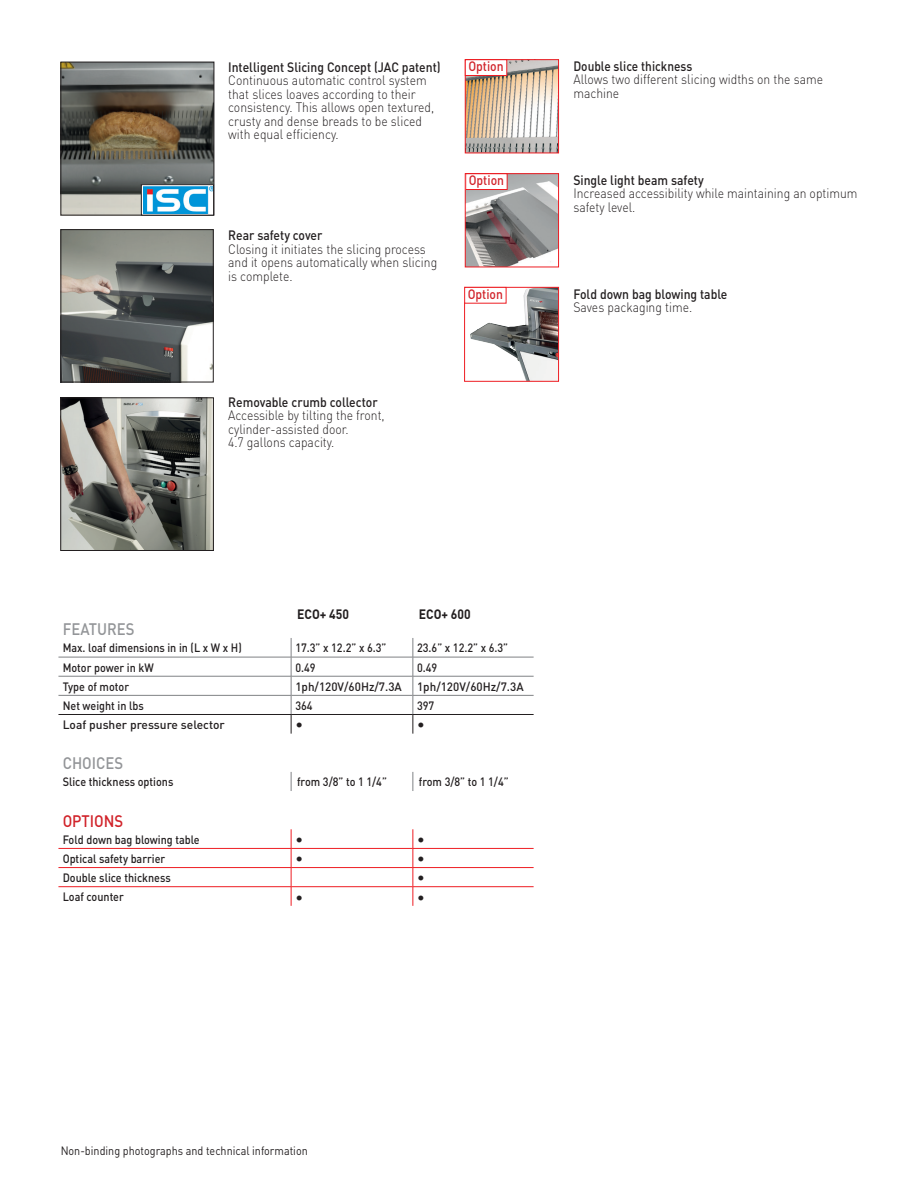
<style>
.page{position:relative;width:918px;height:1188px;background:#fff}
.page>*{position:absolute;margin:0;border:0;box-sizing:border-box;transform-origin:0 0}
.t1{font:500 16.5px "DIN";color:#939598;scale:.9 1}
.t2{font:500 16.5px "DIN";color:#d1232a;scale:.9 1}
.t3{font:500 15px "DIN";color:#231f20}
.t4{font:300 13.5px/13.5px "DIN";color:#231f20;scale:.9 1}
.t5{font:500 13.5px "DIN";color:#231f20;scale:.9 1}
.t6{font:500 13.5px "DIN";color:#231f20;scale:.88 1}
.t7{font:500 13.5px "DIN";color:#d1232a;scale:.9 1}
.t8{font:700 13.5px "DIN";color:#231f20;scale:.9 1}
.t9{font:500 12px "DIN";color:#231f20;scale:.9 1}
.t10{font:500 12px "DIN";color:#231f20}
.t11{font:12px "DIN";color:#231f20;scale:.9 1}
</style>
<div class="page">
<img style="left:467px;top:62px;width:90px;height:89px">
<div style="left:465px;top:60px;width:94px;height:93px;border:1px solid #ee1d23"></div>
<svg style="left:60px;top:397px;width:154px;height:154px"></svg>
<svg style="left:61px;top:229px;width:153px;height:153px"></svg>
<svg style="left:464px;top:287px;width:95px;height:95px"></svg>
<svg style="left:465px;top:173px;width:94px;height:94px"></svg>
<svg style="left:58px;top:638px;width:233px;height:268px"></svg>
<svg style="left:292px;top:829px;width:242px;height:77px"></svg>
<hr style="left:58px;top:657px;width:233px;height:1px;background:#808285">
<hr style="left:58px;top:695px;width:233px;height:1px;background:#808285">
<hr style="left:58px;top:676px;width:233px;height:1px;background:#808285">
<hr style="left:58px;top:848px;width:233px;height:1px;background:#ee1d23">
<hr style="left:291px;top:848px;width:122px;height:1px;background:#ee1d23">
<hr style="left:413px;top:848px;width:121px;height:1px;background:#ee1d23">
<hr style="left:58px;top:867px;width:233px;height:1px;background:#ee1d23">
<hr style="left:291px;top:867px;width:122px;height:1px;background:#ee1d23">
<hr style="left:413px;top:867px;width:121px;height:1px;background:#ee1d23">
<hr style="left:58px;top:886px;width:233px;height:1px;background:#ee1d23">
<svg style="left:291px;top:829px;width:1px;height:77px"></svg>
<hr style="left:291px;top:886px;width:122px;height:1px;background:#ee1d23">
<svg style="left:413px;top:829px;width:1px;height:77px"></svg>
<hr style="left:413px;top:886px;width:121px;height:1px;background:#ee1d23">
<hr style="left:58px;top:714px;width:233px;height:1px;background:#231f20">
<svg style="left:291px;top:638px;width:243px;height:153px"></svg>
<div style="left:465px;top:60px;width:42px;height:15px;background:#fff"></div>
<div style="left:465px;top:60px;width:42px;height:16px;border:1px solid #ee1d23"></div>
<div style="left:466px;top:174px;width:41px;height:16px;background:#fff"></div>
<div style="left:466px;top:174px;width:41px;height:16px;border:1px solid #ee1d23"></div>
<div style="left:465px;top:287px;width:41px;height:16px;background:#fff"></div>
<div style="left:464px;top:287px;width:42px;height:16px;border:1px solid #ee1d23"></div>
<img style="left:63px;top:64px;width:149px;height:149px">
<div style="left:61px;top:62px;width:153px;height:153px;border:1px solid #231f20"></div>
<img style="left:143px;top:186px;width:69px;height:27px">
<div style="left:141px;top:184px;width:73px;height:31px;border:1px solid #231f20"></div>
<p class="t5" style="left:228px;top:58px;width:238px">Intelligent Slicing Concept (JAC patent)</p>
<p class="t4" style="left:228px;top:74px;width:231px">Continuous automatic control system that slices loaves according to their consistency. This allows open textured, crusty and dense breads to be sliced with equal efficiency.</p>
<p class="t5" style="left:228px;top:227px;width:106px">Rear safety cover</p>
<p class="t4" style="left:228px;top:242px;width:234px">Closing it initiates the slicing process and it opens automatically when slicing is complete.</p>
<p class="t7" style="left:468px;top:58px;width:41px">Option</p>
<p class="t7" style="left:469px;top:172px;width:41px">Option</p>
<p class="t7" style="left:468px;top:285px;width:41px">Option</p>
<p class="t5" style="left:228px;top:393px;width:168px">Removable crumb collector</p>
<p class="t4" style="left:228px;top:409px;width:175px">Accessible by tilting the front, cylinder-assisted door.<br>4.7 gallons capacity.</p>
<p class="t6" style="left:573px;top:57px;width:137px">Double slice thickness</p>
<p class="t4" style="left:573px;top:72px;width:279px">Allows two different slicing widths on the same machine</p>
<p class="t5" style="left:573px;top:171px;width:146px">Single light beam safety</p>
<p class="t4" style="left:573px;top:186px;width:317px">Increased accessibility while maintaining an optimum safety level.</p>
<p class="t5" style="left:573px;top:285px;width:173px">Fold down bag blowing table</p>
<p class="t4" style="left:573px;top:301px;width:134px">Saves packaging time.</p>
<p class="t8" style="left:297px;top:605px;width:59px">ECO+ 450</p>
<p class="t8" style="left:419px;top:605px;width:59px">ECO+ 600</p>
<p class="t1" style="left:63px;top:619px;width:81px">FEATURES</p>
<p class="t9" style="left:63px;top:640px;width:200px">Max. loaf dimensions in in (L x W x H)</p>
<p class="t9" style="left:295px;top:640px;width:103px">17.3” x 12.2” x 6.3”</p>
<p class="t9" style="left:417px;top:640px;width:103px">23.6” x 12.2” x 6.3”</p>
<p class="t9" style="left:63px;top:660px;width:103px">Motor power in kW</p>
<p class="t9" style="left:295px;top:660px;width:24px">0.49</p>
<p class="t9" style="left:417px;top:660px;width:24px">0.49</p>
<p class="t9" style="left:63px;top:679px;width:75px">Type of motor</p>
<p class="t10" style="left:295px;top:679px;width:108px">1ph/120V/60Hz/7.3A</p>
<p class="t10" style="left:417px;top:679px;width:108px">1ph/120V/60Hz/7.3A</p>
<p class="t9" style="left:63px;top:698px;width:92px">Net weight in lbs</p>
<p class="t9" style="left:295px;top:698px;width:21px">364</p>
<p class="t9" style="left:417px;top:698px;width:21px">397</p>
<p class="t10" style="left:63px;top:717px;width:164px">Loaf pusher pressure selector</p>
<p class="t3" style="left:295px;top:715px;width:9px">•</p>
<p class="t3" style="left:417px;top:715px;width:9px">•</p>
<p class="t1" style="left:63px;top:753px;width:69px">CHOICES</p>
<p class="t9" style="left:63px;top:774px;width:125px">Slice thickness options</p>
<p class="t9" style="left:297px;top:774px;width:101px">from 3/8” to 1 1/4”</p>
<p class="t9" style="left:419px;top:774px;width:101px">from 3/8” to 1 1/4”</p>
<p class="t2" style="left:63px;top:810px;width:69px">OPTIONS</p>
<p class="t9" style="left:63px;top:832px;width:154px">Fold down bag blowing table</p>
<p class="t3" style="left:295px;top:830px;width:9px">•</p>
<p class="t3" style="left:417px;top:830px;width:9px">•</p>
<p class="t9" style="left:63px;top:851px;width:115px">Optical safety barrier</p>
<p class="t3" style="left:295px;top:849px;width:9px">•</p>
<p class="t3" style="left:417px;top:849px;width:9px">•</p>
<p class="t9" style="left:63px;top:870px;width:122px">Double slice thickness</p>
<p class="t3" style="left:417px;top:868px;width:9px">•</p>
<p class="t9" style="left:63px;top:889px;width:69px">Loaf counter</p>
<p class="t3" style="left:295px;top:888px;width:9px">•</p>
<p class="t3" style="left:417px;top:888px;width:9px">•</p>
<p class="t11" style="left:61px;top:1143px;width:276px">Non-binding photographs and technical information</p>
</div>
